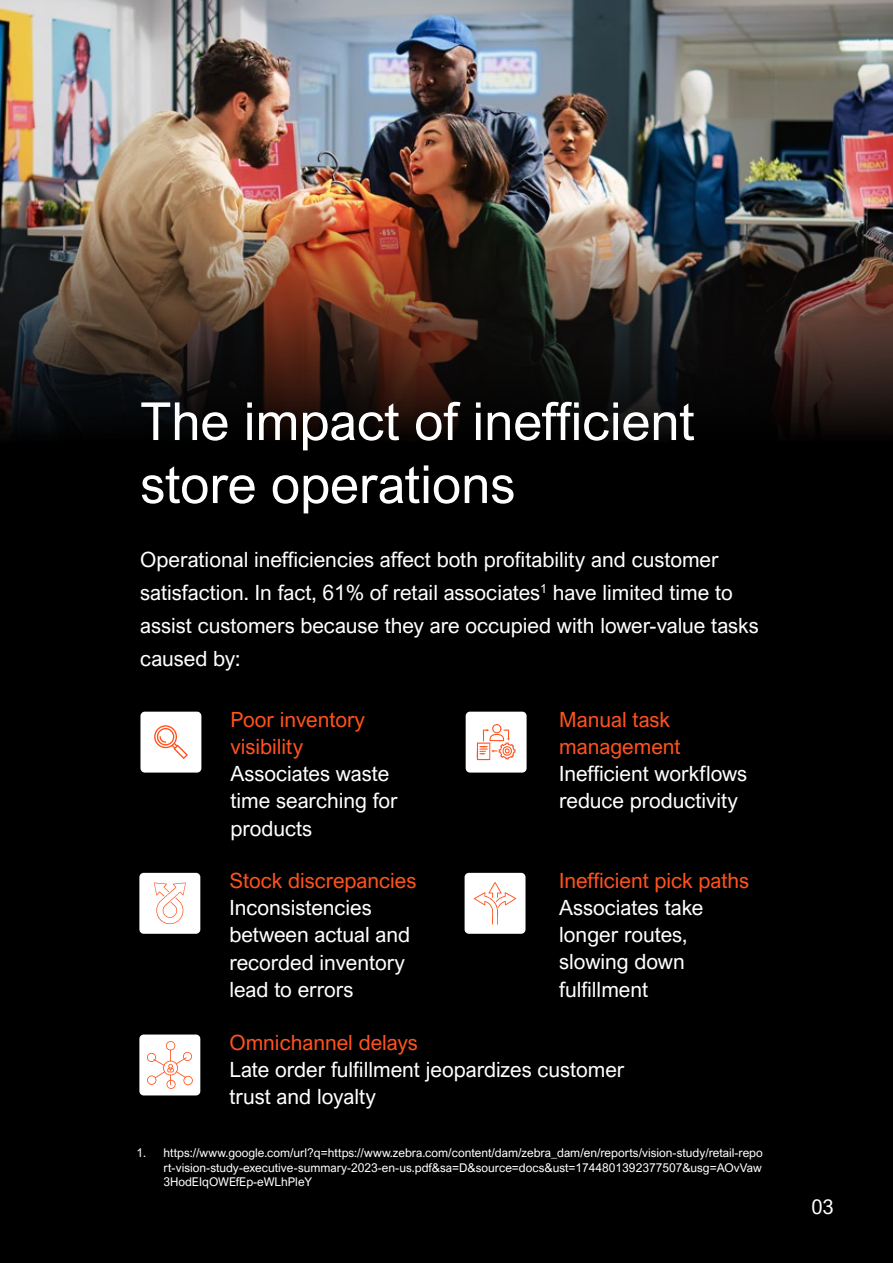
<style>
.page{position:relative;width:893px;height:1263px;background:#000}
.page>*{position:absolute;margin:0;border:0;box-sizing:border-box;transform-origin:0 0}
.t1{font:52.5px/63px "Arial Nova";color:#fff}
.t2{font:21px/27.2px "Arial Nova";color:#fff}
.t3{font:21px/27.2px "Arial Nova";color:#ff521d}
.t4{font:20.1px "Arial Nova";color:#fff}
.t5{font:12px/14.4px "Arial Nova";color:#fff;text-align:justify}
</style>
<div class="page">
<img style="left:0;top:0;width:893px;height:435px">
<div style="left:140px;top:712px;width:61px;height:60px;background:#fff;border-radius:4px"></div>
<svg style="left:154px;top:725px;width:34px;height:34px"></svg>
<div style="left:466px;top:712px;width:61px;height:60px;background:#fff;border-radius:4px"></div>
<svg style="left:476px;top:724px;width:40px;height:36px"></svg>
<div style="left:139px;top:873px;width:61px;height:61px;background:#fff;border-radius:4px"></div>
<svg style="left:153px;top:882px;width:33px;height:43px"></svg>
<div style="left:465px;top:873px;width:60px;height:61px;background:#fff;border-radius:4px"></div>
<svg style="left:474px;top:882px;width:42px;height:43px"></svg>
<div style="left:139px;top:1034px;width:61px;height:61px;background:#fff;border-radius:4px"></div>
<svg style="left:147px;top:1041px;width:46px;height:48px"></svg>
<h1 class="t1" style="left:140px;top:390px;width:556px">The impact of inefficient store operations</h1>
<p class="t2" style="left:140px;top:543px;width:620px;line-height:33px">Operational inefficiencies affect both profitability and customer satisfaction. In fact, 61% of retail associates<sup>1</sup> have limited time to assist customers because they are occupied with lower-value tasks caused by:</p>
<p class="t3" style="left:230px;top:706px;width:136px">Poor inventory visibility</p>
<p class="t2" style="left:230px;top:760px;width:169px">Associates waste time searching for products</p>
<p class="t3" style="left:229px;top:867px;width:189px">Stock discrepancies</p>
<p class="t2" style="left:229px;top:894px;width:182px">Inconsistencies between actual and recorded inventory lead to errors</p>
<p class="t3" style="left:559px;top:706px;width:123px">Manual task management</p>
<p class="t2" style="left:559px;top:760px;width:190px">Inefficient workflows reduce productivity</p>
<p class="t3" style="left:559px;top:867px;width:191px">Inefficient pick paths</p>
<p class="t2" style="left:559px;top:894px;width:145px">Associates take longer routes, slowing down fulfillment</p>
<p class="t3" style="left:229px;top:1028px;width:190px">Omnichannel delays</p>
<p class="t2" style="left:229px;top:1056px;width:397px">Late order fulfillment jeopardizes customer trust and loyalty</p>
<p class="t5" style="left:163px;top:1146px;width:601px;text-indent:-27px">1. https://www.google.com/url?q=https://www.zebra.com/content/dam/zebra_dam/en/reports/vision-study/retail-repo rt-vision-study-executive-summary-2023-en-us.pdf&amp;sa=D&amp;source=docs&amp;ust=1744801392377507&amp;usg=AOvVaw 3HodEIqOWEfEp-eWLhPleY</p>
<p class="t4" style="left:811px;top:1195px;width:24px">03</p>
</div>
